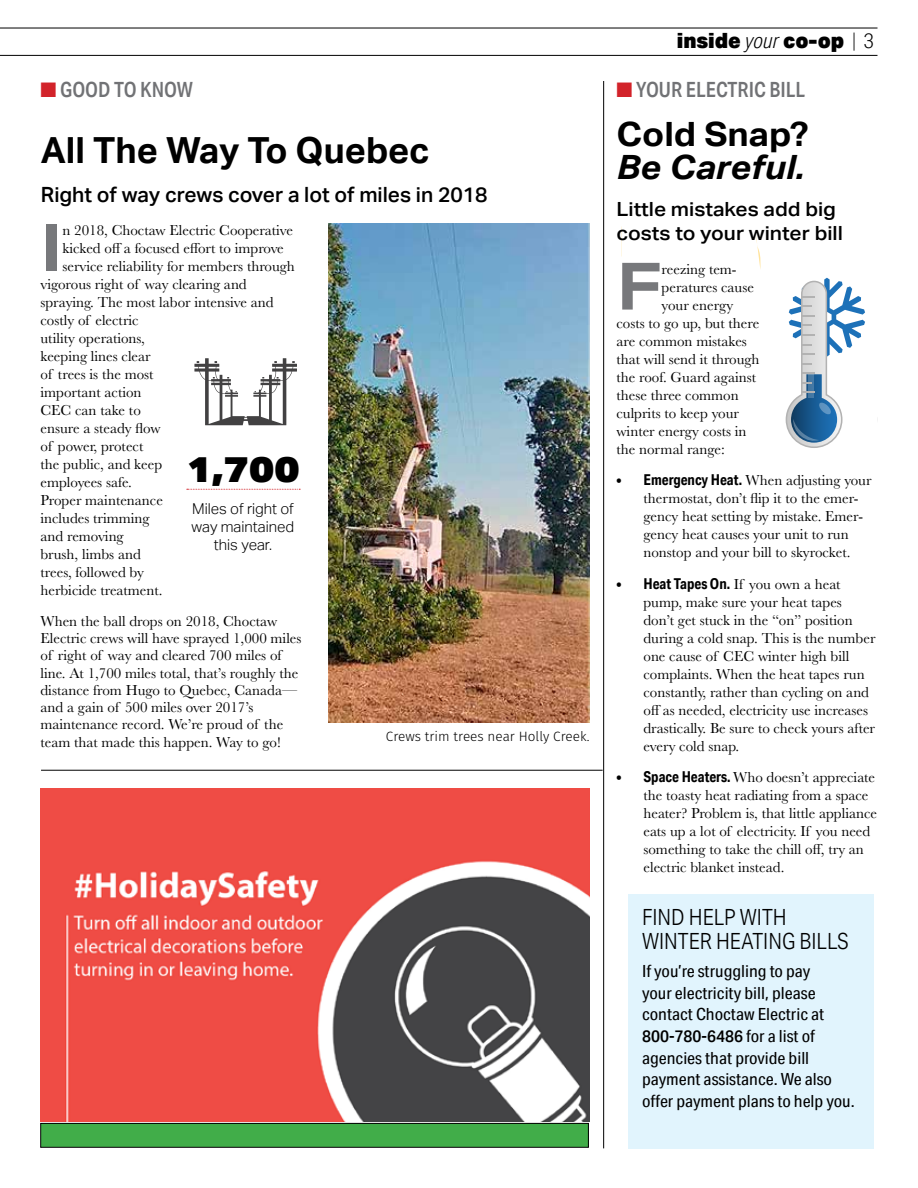
<style>
.page{position:relative;width:918px;height:1188px;background:#fff}
.page>*{position:absolute;margin:0;border:0;box-sizing:border-box;transform-origin:0 0}
.t1{font:700 65.4px "Aktiv Grotesk Ex";color:#77787b}
.t2{font:700 36px "Aktiv Grotesk";color:#000}
.t3{font:900 36px "Aktiv Grotesk Ex";color:#000}
.t4{font:italic 700 33.45px "Aktiv Grotesk";color:#000;scale:1.08 1}
.t5{font:700 33.45px "Aktiv Grotesk";color:#000;scale:1.08 1}
.t6{font:300 22.35px/24px "Aktiv Grotesk Cd";color:#000;scale:1.08 1}
.t7{font:500 21px "Aktiv Grotesk";color:#000}
.t8{font:500 21px "Aktiv Grotesk Cd";color:#717275}
.t9{font:900 21px "Aktiv Grotesk";letter-spacing:-.005em;color:#000}
.t10{font:500 19.5px/24px "Aktiv Grotesk";color:#000;scale:1.08 1}
.t11{font:16.8px/21.6px "Aktiv Grotesk Cd";color:#000;scale:1.08 1}
.t12{font:15px/18px "Baskerville";color:#000}
.t13{font:300 15px/18px "Aktiv Grotesk";color:#000;text-align:center}
.t14{font:700 15px "Aktiv Grotesk Cd";color:#000}
.t15{font:300 13.5px "Fira Sans";color:#000}
.s1{color:#d2232a}
.s2{font-family:"Aktiv Grotesk Cd";font-weight:300;font-style:italic}
.s3{font-family:"Aktiv Grotesk Cd";font-weight:100}
.s4{font-family:"Aktiv Grotesk Cd";font-weight:300}
.s5{font-family:"Aktiv Grotesk Cd";font-weight:700}
.s6{font-family:"Baskerville";font-weight:400}
.s7{font-weight:500}
</style>
<div class="page">
<hr style="left:0;top:28px;width:878px;height:1px;background:#000">
<hr style="left:0;top:55px;width:878px;height:1px;background:#000">
<svg style="left:756px;top:237px;width:5px;height:32px"></svg>
<svg style="left:187px;top:489px;width:113px;height:1px"></svg>
<svg style="left:194px;top:358px;width:103px;height:67px"></svg>
<hr style="left:41px;top:770px;width:562px;height:1px;background:#000">
<div style="left:629px;top:894px;width:245px;height:254px;background:#e1f4fd"></div>
<svg style="left:785px;top:278px;width:80px;height:170px"></svg>
<img style="left:328px;top:224px;width:262px;height:499px">
<hr style="left:603px;top:81px;width:1px;height:1067px;background:#000">
<img style="left:40px;top:789px;width:550px;height:332px">
<div style="left:41px;top:1123px;width:547px;height:24px;background:#41ad49"></div>
<div style="left:40px;top:1123px;width:549px;height:25px;border:1px solid #000"></div>
<h3 class="t8" style="left:40px;top:77px;width:154px"><span class="s1">■</span> GOOD TO KNOW</h3>
<h2 class="t2" style="left:41px;top:129px;width:390px">All The Way To Quebec</h2>
<h3 class="t7" style="left:41px;top:182px;width:448px">Right of way crews cover a lot of miles in 2018</h3>
<h1 class="t1" style="left:40px;top:207px;width:23px">I</h1>
<p class="t12" style="left:62px;top:221px;width:232px">n 2018, Choctaw Electric Cooperative</p>
<p class="t12" style="left:62px;top:239px;width:223px">kicked off a focused effort to improve</p>
<p class="t12" style="left:62px;top:257px;width:234px">service reliability for members through</p>
<p class="t12" style="left:41px;top:275px;width:208px">vigorous right of way clearing and</p>
<p class="t12" style="left:41px;top:293px;width:235px">spraying. The most labor intensive and</p>
<p class="t12" style="left:41px;top:311px;width:100px">costly of electric</p>
<p class="t12" style="left:41px;top:329px;width:106px">utility operations,</p>
<p class="t12" style="left:41px;top:347px;width:112px">keeping lines clear</p>
<p class="t12" style="left:41px;top:365px;width:115px">of trees is the most</p>
<p class="t12" style="left:41px;top:383px;width:103px">important action</p>
<p class="t12" style="left:41px;top:401px;width:102px">CEC can take to</p>
<p class="t12" style="left:41px;top:419px;width:122px">ensure a steady flow</p>
<p class="t12" style="left:41px;top:437px;width:104px">of power, protect</p>
<p class="t12" style="left:41px;top:455px;width:123px">the public, and keep</p>
<p class="t12" style="left:41px;top:473px;width:93px">employees safe.</p>
<p class="t12" style="left:41px;top:491px;width:124px">Proper maintenance</p>
<p class="t12" style="left:41px;top:509px;width:111px">includes trimming</p>
<p class="t12" style="left:41px;top:527px;width:85px">and removing</p>
<p class="t12" style="left:41px;top:545px;width:102px">brush, limbs and</p>
<p class="t12" style="left:41px;top:563px;width:105px">trees, followed by</p>
<p class="t12" style="left:41px;top:581px;width:124px">herbicide treatment.</p>
<p class="t12" style="left:41px;top:613px;width:262px;line-height:17.2px">When the ball drops on 2018, Choctaw Electric crews will have sprayed 1,000 miles of right of way and cleared 700 miles of line. At 1,700 miles total, that’s roughly the distance from Hugo to Quebec, Canada— and a gain of 500 miles over 2017’s maintenance record. We’re proud of the team that made this happen. Way to go!</p>
<h2 class="t3" style="left:186px;top:446px;width:115px">1,700</h2>
<p class="t13" style="left:192px;top:499px;width:104px">Miles of right of way maintained this year.</p>
<p class="t15" style="left:386px;top:727px;width:205px">Crews trim trees near Holly Creek.</p>
<h3 class="t9" style="left:677px;top:27px;width:198px">inside <span class="s2">your</span> co-op <span class="s3">|</span> <span class="s4">3</span></h3>
<h3 class="t8" style="left:616px;top:77px;width:190px"><span class="s1">■</span> YOUR ELECTRIC BILL</h3>
<h3 class="t5" style="left:616px;top:114px;width:179px">Cold Snap?</h3>
<h3 class="t4" style="left:616px;top:147px;width:175px">Be Careful.</h3>
<h3 class="t10" style="left:616px;top:197px;width:211px">Little mistakes add big costs to your winter bill</h3>
<h1 class="t1" style="left:616px;top:246px;width:47px">F</h1>
<p class="t12" style="left:662px;top:260px;width:77px">reezing tem-</p>
<p class="t12" style="left:662px;top:278px;width:94px">peratures cause</p>
<p class="t12" style="left:662px;top:296px;width:73px">your energy</p>
<p class="t12" style="left:617px;top:314px;width:144px">costs to go up, but there</p>
<p class="t12" style="left:617px;top:332px;width:132px">are common mistakes</p>
<p class="t12" style="left:617px;top:350px;width:145px">that will send it through</p>
<p class="t12" style="left:617px;top:368px;width:141px">the roof. Guard against</p>
<p class="t12" style="left:617px;top:386px;width:124px">these three common</p>
<p class="t12" style="left:617px;top:404px;width:124px">culprits to keep your</p>
<p class="t12" style="left:617px;top:422px;width:132px">winter energy costs in</p>
<p class="t12" style="left:617px;top:440px;width:110px">the normal range:</p>
<p class="t12" style="left:644px;top:471px;width:230px;text-indent:-27px"><span class="s5">• Emergency Heat.</span> When adjusting your thermostat, don’t flip it to the emer&shy;gency heat setting by mistake. Emer&shy;gency heat causes your unit to run nonstop and your bill to skyrocket.</p>
<p class="t14" style="left:617px;top:574px;width:226px">• Heat Tapes On. <span class="s6">If you own a heat</span></p>
<p class="t12" style="left:644px;top:593px;width:233px">pump, make sure your heat tapes don’t get stuck in the “on” position during a cold snap. This is the number one cause of CEC winter high bill complaints. When the heat tapes run constantly, rather than cycling on and off as needed, electricity use increases drastically. Be sure to check yours after every cold snap.</p>
<p class="t12" style="left:644px;top:768px;width:235px;text-indent:-27px"><span class="s5">• Space Heaters.</span> Who doesn’t appreciate the toasty heat radiating from a space heater? Problem is, that little appliance eats up a lot of electricity. If you need something to take the chill off, try an electric blanket instead.</p>
<h3 class="t6" style="left:642px;top:905px;width:193px">FIND HELP WITH<br>WINTER HEATING BILLS</h3>
<p class="t11" style="left:642px;top:960px;width:198px">If you’re struggling to pay<br>your electricity bill, please contact Choctaw Electric at<br><span class="s7">800-780-6486</span> for a list of agencies that provide bill payment assistance. We also offer payment plans to help you.</p>
</div>
